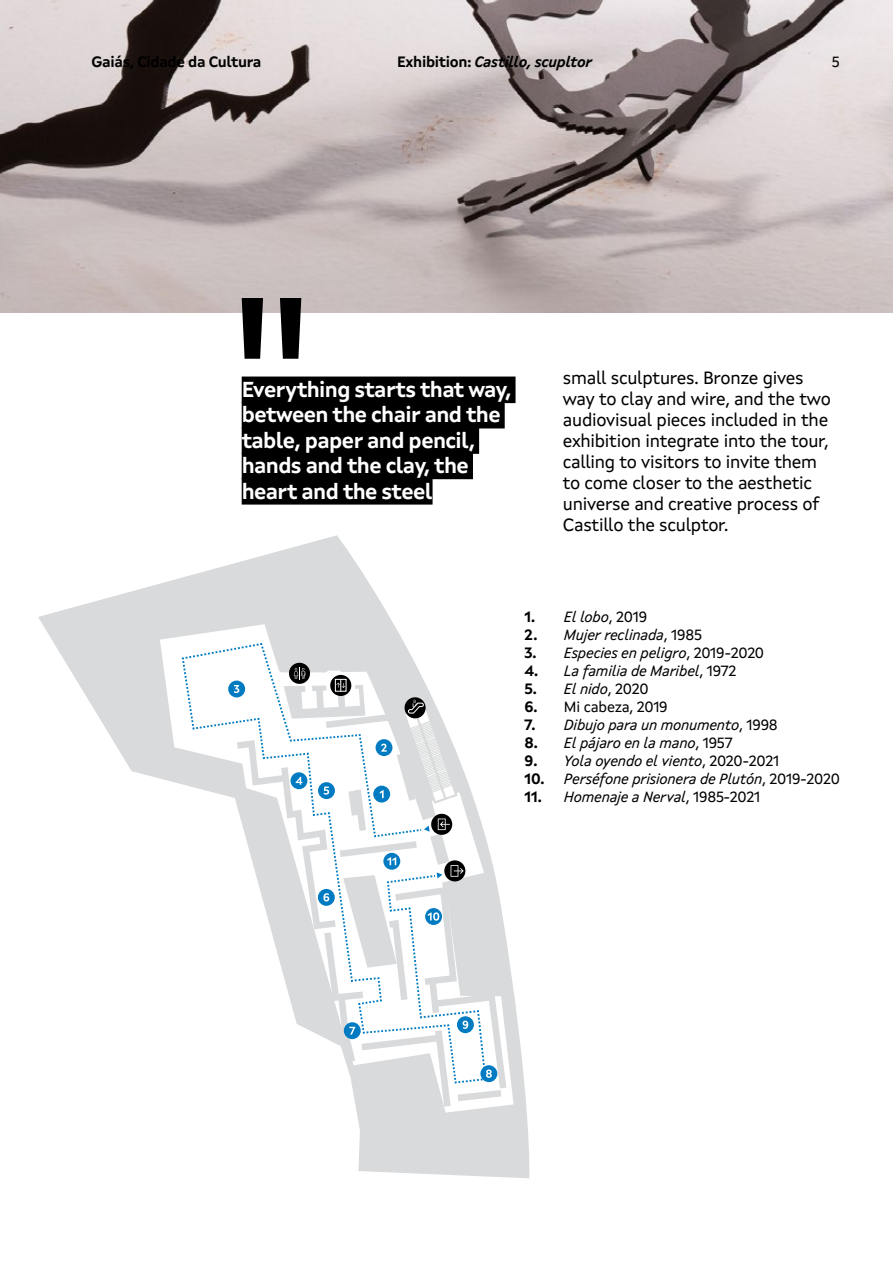
<style>
.page{position:relative;width:893px;height:1263px;background:#fff}
.page>*{position:absolute;margin:0;border:0;box-sizing:border-box;transform-origin:0 0}
.t1{font:700 21.6px/25.3px "Xunta Sans";letter-spacing:-.03em;color:#fff}
.t2{font:18px/21px "Xunta Sans";letter-spacing:-.015em;color:#000}
.t3{font:italic 15px/18px "Xunta Sans";letter-spacing:-.015em;color:#000}
.t4{font:700 15px/18px "Xunta Sans";letter-spacing:-.02em;color:#000}
.t5{font:italic 700 15px "Xunta Sans";letter-spacing:-.02em;color:#000}
.t6{font:15px "Xunta Sans";color:#000}
.s1{font-style:normal}
</style>
<div class="page">
<svg style="left:38px;top:535px;width:492px;height:643px"></svg>
<svg style="left:160px;top:621px;width:354px;height:491px"></svg>
<svg style="left:181px;top:612px;width:329px;height:501px"></svg>
<img style="left:0;top:0;width:893px;height:313px">
<div style="left:242px;top:376px;width:274px;height:27px;background:#000"></div>
<div style="left:242px;top:402px;width:263px;height:26px;background:#000"></div>
<div style="left:242px;top:427px;width:237px;height:27px;background:#000"></div>
<div style="left:242px;top:453px;width:231px;height:26px;background:#000"></div>
<div style="left:242px;top:478px;width:191px;height:27px;background:#000"></div>
<svg style="left:242px;top:298px;width:59px;height:61px"></svg>
<p class="t4" style="left:91px;top:52px;width:172px">Gaiás, Cidade da Cultura</p>
<p class="t5" style="left:397px;top:52px;width:196px"><span class="s1">Exhibition:</span> Castillo, scupltor</p>
<p class="t6" style="left:832px;top:52px;width:10px">5</p>
<h1 class="t1" style="left:242px;top:377px;width:271px">Everything starts that way, between the chair and the table, paper and pencil, hands and the clay, the heart and the steel</h1>
<p class="t2" style="left:563px;top:367px;width:270px">small sculptures. Bronze gives way to clay and wire, and the two audiovisual pieces included in the exhibition integrate into the tour, calling to visitors to invite them to come closer to the aesthetic universe and creative process of<br>Castillo the sculptor.</p>
<p class="t4" style="left:525px;top:607px;width:22px">1.<br>2.<br>3.<br>4.<br>5.<br>6.<br>7.<br>8.<br>9.<br>10.<br>11.</p>
<p class="t3" style="left:564px;top:607px;width:278px">El lobo<span class="s1">, 2019<br></span>Mujer reclinada<span class="s1">, 1985<br></span>Especies en peligro<span class="s1">, 2019-2020<br></span>La familia de Maribel<span class="s1">, 1972<br></span>El nido<span class="s1">, 2020<br>Mi cabeza, 2019<br></span>Dibujo para un monumento<span class="s1">, 1998<br></span>El pájaro en la mano<span class="s1">, 1957<br></span>Yola oyendo el viento<span class="s1">, 2020-2021<br></span>Perséfone prisionera de Plutón<span class="s1">, 2019-2020<br></span>Homenaje a Nerval<span class="s1">, 1985-2021</span></p>
</div>
